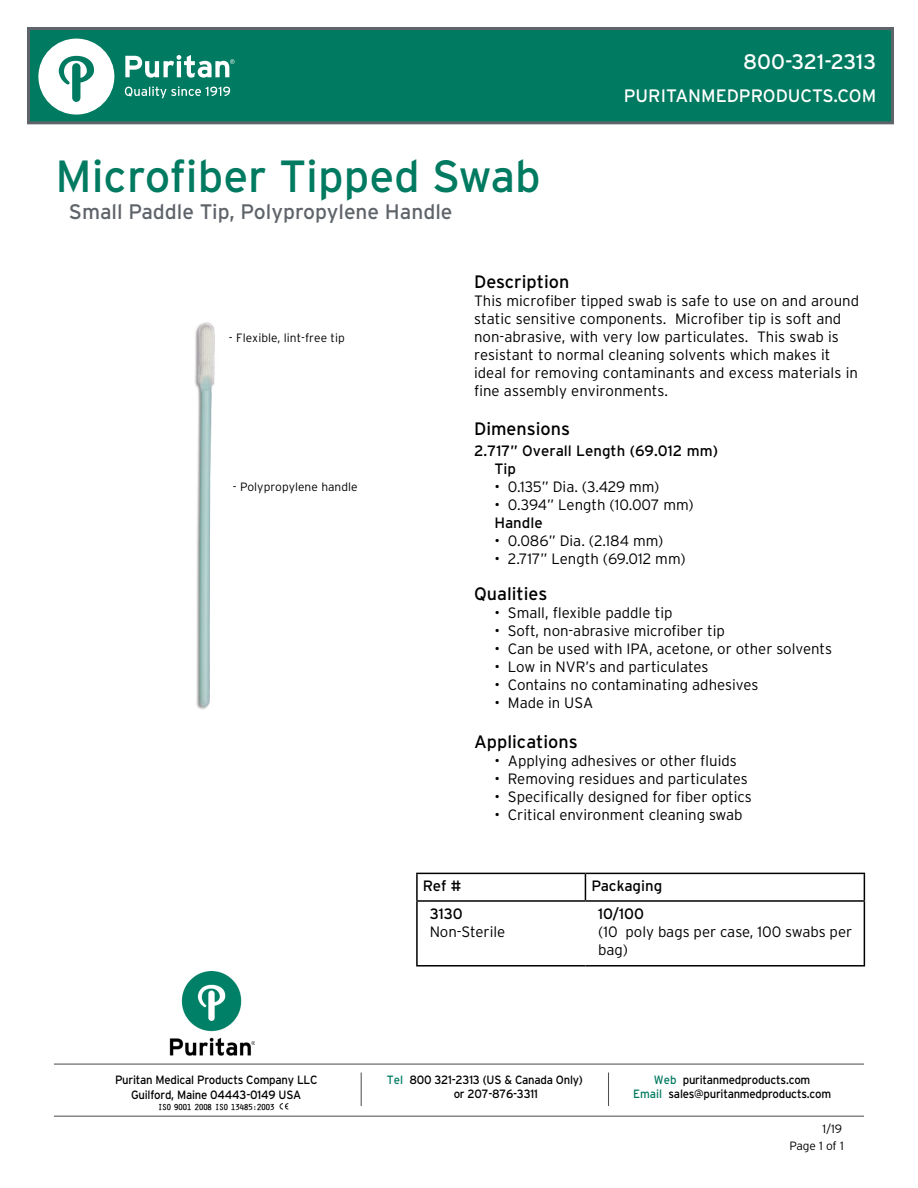
<style>
.page{position:relative;width:918px;height:1188px;background:#fff}
.page>*{position:absolute;margin:0;border:0;box-sizing:border-box;transform-origin:0 0}
.t1{font:45px "Interstate";color:#007a60}
.t2{font:21px "Interstate";color:#5f636a}
.t3{font:21px "Interstate";color:#fff}
.t4{font:18px "Interstate";color:#000}
.t5{font:18px "Interstate";color:#fff}
.t6{font:300 15px/18px "Interstate";color:#000}
.t7{font:15px/18px "Interstate";color:#000}
.t8{font:12px/14.4px "Interstate";letter-spacing:-.02em;color:#000;text-align:center;scale:.95 1}
.t9{font:300 12px/17.5px "Interstate";color:#000;text-align:right}
.t10{font:9px "Pure Capital";color:#000}
.s1{color:#007a60}
</style>
<div class="page">
<img style="left:169px;top:972px;width:86px;height:84px">
<hr style="left:54px;top:1064px;width:810px;height:1px;background:#515153">
<hr style="left:361px;top:1073px;width:1px;height:33px;background:#515153">
<hr style="left:608px;top:1073px;width:1px;height:33px;background:#515153">
<hr style="left:54px;top:1116px;width:810px;height:1px;background:#515153">
<div style="left:27px;top:27px;width:867px;height:97px;background:#007a60;border:3px solid #5f636a"></div>
<svg style="left:38px;top:39px;width:76px;height:76px"></svg>
<svg style="left:125px;top:86px;width:105px;height:12px"></svg>
<svg style="left:125px;top:55px;width:110px;height:23px"></svg>
<svg style="left:280px;top:1103px;width:8px;height:7px"></svg>
<img style="left:195px;top:322px;width:20px;height:388px">
<hr style="left:416px;top:902px;width:2px;height:63px;background:#000">
<hr style="left:864px;top:902px;width:1px;height:63px;background:#000">
<hr style="left:416px;top:965px;width:169px;height:2px;background:#000">
<hr style="left:585px;top:965px;width:280px;height:2px;background:#000">
<hr style="left:416px;top:873px;width:169px;height:1px;background:#000">
<hr style="left:416px;top:874px;width:2px;height:26px;background:#000">
<hr style="left:585px;top:873px;width:280px;height:1px;background:#000">
<svg style="left:585px;top:874px;width:1px;height:26px"></svg>
<svg style="left:864px;top:874px;width:1px;height:26px"></svg>
<hr style="left:416px;top:900px;width:169px;height:2px;background:#000">
<hr style="left:585px;top:900px;width:280px;height:2px;background:#000">
<h1 class="t1" style="left:55px;top:151px;width:487px">Microfiber Tipped Swab</h1>
<h2 class="t2" style="left:69px;top:200px;width:385px">Small Paddle Tip, Polypropylene Handle</h2>
<h2 class="t3" style="left:743px;top:50px;width:135px">800-321-2313</h2>
<p class="t5" style="left:624px;top:86px;width:254px">PURITANMEDPRODUCTS.COM</p>
<p class="t9" style="left:229px;top:329px;width:117px">- Flexible, lint-free tip</p>
<p class="t9" style="left:233px;top:477px;width:126px">- Polypropylene handle</p>
<p class="t4" style="left:474px;top:271px;width:97px">Description</p>
<p class="t6" style="left:474px;top:291px;width:387px">This microfiber tipped swab is safe to use on and around static sensitive components. Microfiber tip is soft and non-abrasive, with very low particulates. This swab is resistant to normal cleaning solvents which makes it ideal for removing contaminants and excess materials in fine assembly environments.</p>
<p class="t4" style="left:474px;top:419px;width:97px">Dimensions</p>
<p class="t7" style="left:494px;top:442px;width:225px;text-indent:-20px">2.717” Overall Length (69.012 mm)<br>Tip</p>
<p class="t6" style="left:494px;top:478px;width:167px">• 0.135” Dia. (3.429 mm)</p>
<p class="t6" style="left:494px;top:496px;width:201px">• 0.394” Length (10.007 mm)</p>
<p class="t7" style="left:494px;top:514px;width:50px">Handle</p>
<p class="t6" style="left:494px;top:532px;width:170px">• 0.086” Dia. (2.184 mm)</p>
<p class="t6" style="left:494px;top:550px;width:193px">• 2.717” Length (69.012 mm)</p>
<p class="t4" style="left:474px;top:584px;width:75px">Qualities</p>
<p class="t6" style="left:494px;top:604px;width:180px">• Small, flexible paddle tip</p>
<p class="t6" style="left:494px;top:622px;width:232px">• Soft, non-abrasive microfiber tip</p>
<p class="t6" style="left:494px;top:640px;width:339px">• Can be used with IPA, acetone, or other solvents</p>
<p class="t6" style="left:494px;top:658px;width:215px">• Low in NVR’s and particulates</p>
<p class="t6" style="left:494px;top:676px;width:266px">• Contains no contaminating adhesives</p>
<p class="t6" style="left:494px;top:694px;width:100px">• Made in USA</p>
<p class="t4" style="left:474px;top:732px;width:105px">Applications</p>
<p class="t6" style="left:494px;top:752px;width:244px">• Applying adhesives or other fluids</p>
<p class="t6" style="left:494px;top:770px;width:255px">• Removing residues and particulates</p>
<p class="t6" style="left:494px;top:788px;width:259px">• Specifically designed for fiber optics</p>
<p class="t6" style="left:494px;top:806px;width:250px">• Critical environment cleaning swab</p>
<p class="t7" style="left:423px;top:877px;width:40px">Ref #</p>
<p class="t7" style="left:591px;top:877px;width:72px">Packaging</p>
<p class="t7" style="left:430px;top:905px;width:35px">3130</p>
<p class="t6" style="left:430px;top:923px;width:77px">Non-Sterile</p>
<p class="t7" style="left:598px;top:905px;width:47px">10/100</p>
<p class="t6" style="left:598px;top:923px;width:256px">(10 poly bags per case, 100 swabs per bag)</p>
<p class="t8" style="left:115px;top:1073px;width:215px">Puritan Medical Products Company LLC<br>Guilford, Maine 04443-0149 USA</p>
<p class="t10" style="left:158px;top:1102px;width:118px">ISO 9001 2008 ISO 13485:2003</p>
<p class="t8" style="left:454px;top:1072px;width:138px;text-align:left;text-indent:-67px"><span class="s1">Tel</span> 800 321-2313 (US &amp; Canada Only) or 207-876-3311</p>
<p class="t8" style="left:633px;top:1072px;width:210px"><span class="s1">Web</span> puritanmedproducts.com<br><span class="s1">Email</span> sales@puritanmedproducts.com</p>
<p class="t9" style="left:789px;top:1120px;width:56px">1/19<br>Page 1 of 1</p>
</div>
